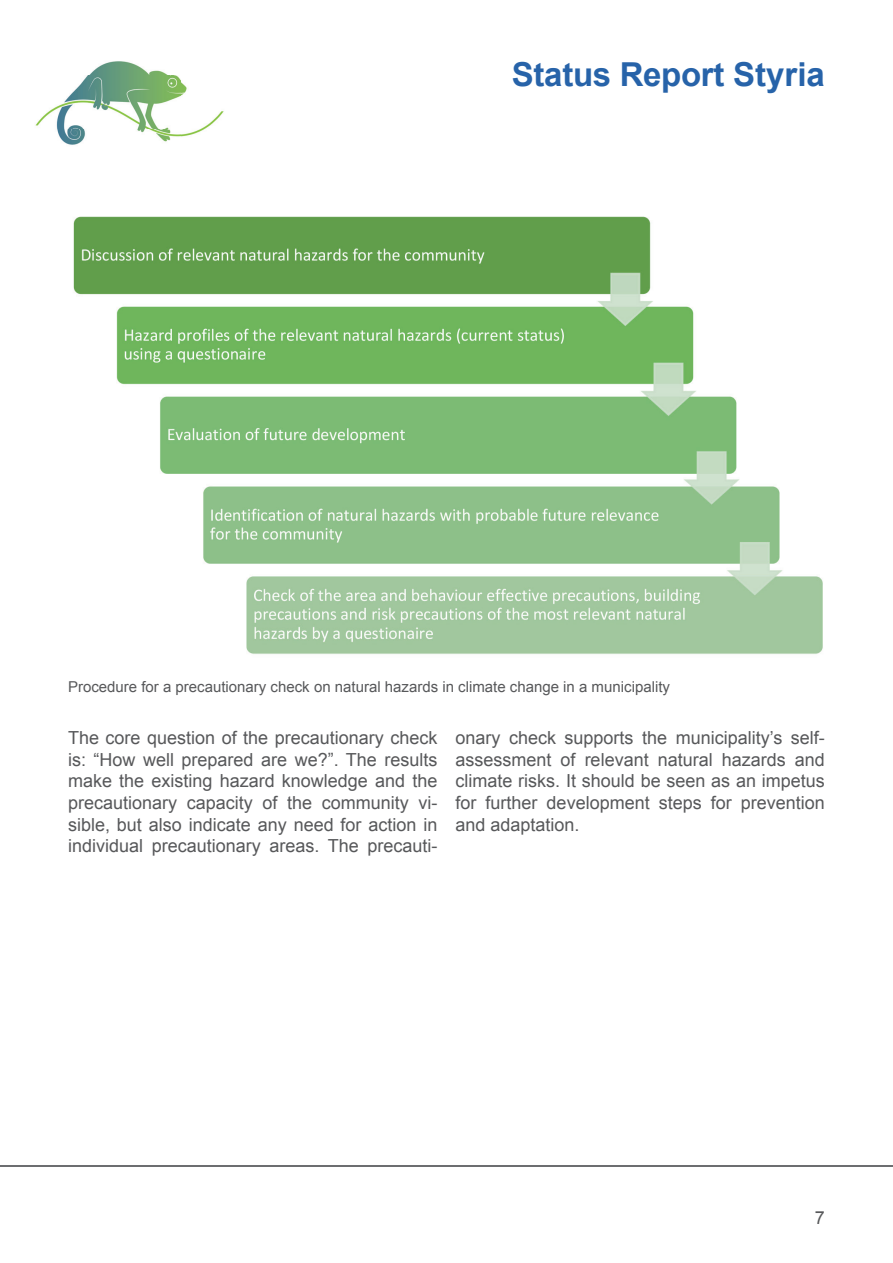
<style>
.page{position:relative;width:893px;height:1263px;background:#fff}
.page>*{position:absolute;margin:0;border:0;box-sizing:border-box;transform-origin:0 0}
.t1{font:700 33px "Arial";letter-spacing:-.01em;color:#2763a9}
.t2{font:18px/21.6px "Arial";color:#57585a;text-align:justify}
.t3{font:15px "Arial";color:#57585a}
</style>
<div class="page">
<img style="left:35px;top:61px;width:189px;height:84px">
<hr style="left:0;top:1165px;width:893px;height:2px;background:#6c6d70">
<img style="left:73px;top:216px;width:750px;height:438px">
<h1 class="t1" style="left:512px;top:53px;width:314px">Status Report Styria</h1>
<p class="t3" style="left:68px;top:677px;width:603px">Procedure for a precautionary check on natural hazards in climate change in a municipality</p>
<p class="t2" style="left:68px;top:727px;width:371px">The core question of the precautionary check is: “How well prepared are we?”. The results make the existing hazard knowledge and the precautionary capacity of the community vi&shy;sible, but also indicate any need for action in individual precautionary areas. The precauti-</p>
<p class="t2" style="left:455px;top:727px;width:371px">onary check supports the municipality’s self&shy;assessment of relevant natural hazards and climate risks. It should be seen as an impetus for further development steps for prevention and adaptation.</p>
<p class="t2" style="left:815px;top:1207px;width:12px">7</p>
</div>
